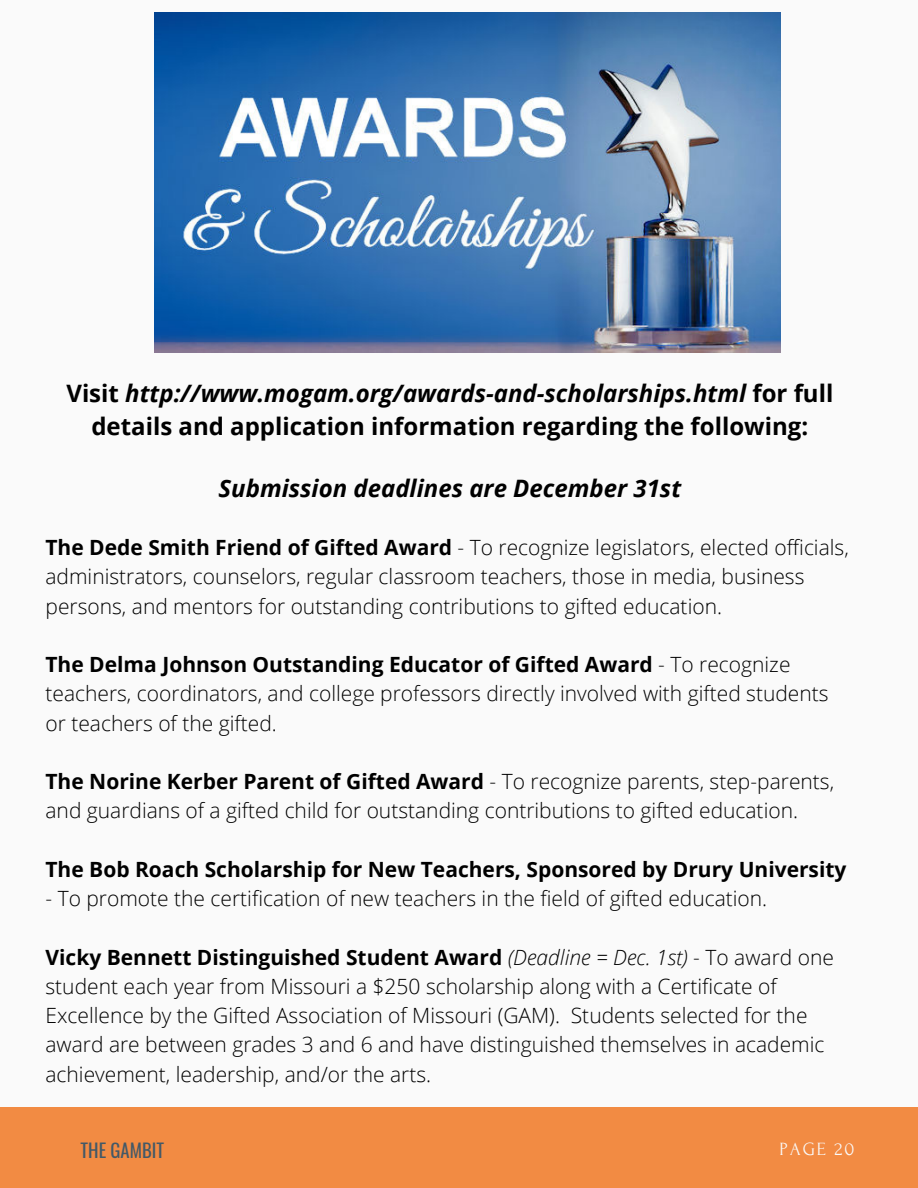
<style>
.page{position:relative;width:918px;height:1188px;background:#fafafa}
.page>*{position:absolute;margin:0;border:0;box-sizing:border-box;transform-origin:0 0}
.t1{font:700 24px/32.7px "Open Sans";color:#000;text-align:center}
.t2{font:italic 700 24px "Open Sans";color:#000}
.t3{font:300 21px/29.2px "Open Sans";color:#000}
.t4{font:700 21px "Open Sans";color:#000}
.t5{font:18.6px "Oswald";color:#435967}
.t6{font:18.6px "Forum";letter-spacing:.1em;color:#fafafa}
.s1{font-style:italic}
.s2{font-weight:700}
</style>
<div class="page">
<div style="left:0;top:1107px;width:918px;height:81px;background:#f28b43"></div>
<img style="left:154px;top:13px;width:627px;height:339px">
<p class="t1" style="left:66px;top:377px;width:768px">Visit <span class="s1">http://www.mogam.org/awards-and-scholarships.html</span> for full details and application information regarding the following:</p>
<p class="t2" style="left:219px;top:471px;width:464px">Submission deadlines are December 31st</p>
<p class="t3" style="left:46px;top:532px;width:805px"><span class="s2">The Dede Smith Friend of Gifted Award</span> - To recognize legislators, elected officials, administrators, counselors, regular classroom teachers, those in media, business persons, and mentors for outstanding contributions to gifted education.</p>
<p class="t3" style="left:46px;top:649px;width:785px"><span class="s2">The Delma Johnson Outstanding Educator of Gifted Award</span> - To recognize teachers, coordinators, and college professors directly involved with gifted students or teachers of the gifted.</p>
<p class="t3" style="left:46px;top:766px;width:790px"><span class="s2">The Norine Kerber Parent of Gifted Award</span> - To recognize parents, step-parents, and guardians of a gifted child for outstanding contributions to gifted education.</p>
<p class="t4" style="left:46px;top:855px;width:803px">The Bob Roach Scholarship for New Teachers, Sponsored by Drury University</p>
<p class="t3" style="left:46px;top:883px;width:723px">- To promote the certification of new teachers in the field of gifted education.</p>
<p class="t3" style="left:46px;top:942px;width:790px"><span class="s2">Vicky Bennett Distinguished Student Award</span> <span class="s1">(Deadline = Dec. 1st)</span> - To award one student each year from Missouri a $250 scholarship along with a Certificate of Excellence by the Gifted Association of Missouri (GAM). Students selected for the award are between grades 3 and 6 and have distinguished themselves in academic achievement, leadership, and/or the arts.</p>
<p class="t5" style="left:81px;top:1136px;width:85px">THE GAMBIT</p>
<p class="t6" style="left:780px;top:1139px;width:76px">PAGE 20</p>
</div>
